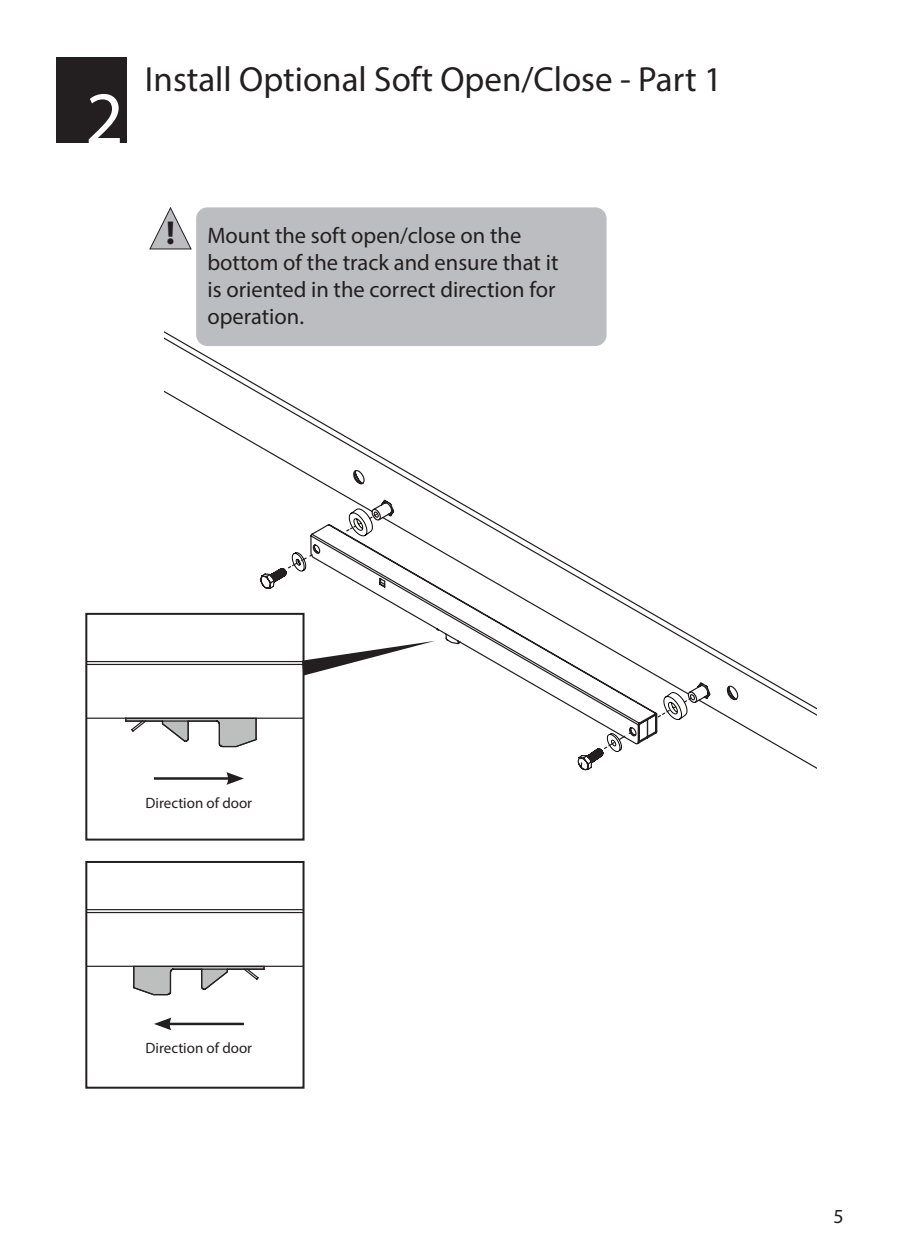
<style>
.page{position:relative;width:900px;height:1260px;background:#fff}
.page>*{position:absolute;margin:0;border:0;box-sizing:border-box;transform-origin:0 0}
.t1{font:75px "Myriad Pro";color:#fff}
.t2{font:35px "Myriad Pro";color:#231f20}
.t3{font:700 33.25px "Myriad Pro";color:#231f20}
.t4{font:22.5px/27px "Myriad Pro";color:#231f20}
.t5{font:20px "Myriad Pro";color:#231f20}
.t6{font:15px "Myriad Pro";color:#231f20}
</style>
<div class="page">
<svg style="left:165px;top:331px;width:652px;height:438px"></svg>
<svg style="left:287px;top:565px;width:346px;height:170px"></svg>
<svg style="left:577px;top:733px;width:49px;height:38px"></svg>
<svg style="left:368px;top:513px;width:240px;height:237px"></svg>
<svg style="left:291px;top:508px;width:82px;height:64px"></svg>
<svg style="left:657px;top:692px;width:36px;height:28px"></svg>
<div style="left:56px;top:57px;width:71px;height:86px;background:#231f20"></div>
<div style="left:196px;top:207px;width:411px;height:139px;background:#bcbdc0;border-radius:11px"></div>
<svg style="left:149px;top:207px;width:43px;height:42px"></svg>
<svg style="left:88px;top:641px;width:347px;height:107px"></svg>
<div style="left:85px;top:613px;width:220px;height:228px;border:2px solid #241f21"></div>
<svg style="left:88px;top:909px;width:214px;height:87px"></svg>
<div style="left:85px;top:861px;width:220px;height:228px;border:2px solid #241f21"></div>
<hr style="left:154px;top:777px;width:76px;height:3px;background:#231f20">
<svg style="left:226px;top:772px;width:18px;height:13px"></svg>
<hr style="left:168px;top:1023px;width:76px;height:2px;background:#231f20">
<svg style="left:154px;top:1018px;width:17px;height:12px"></svg>
<p class="t1" style="left:85px;top:72px;width:40px">2</p>
<p class="t2" style="left:145px;top:58px;width:579px">Install Optional Soft Open/Close - Part 1</p>
<p class="t3" style="left:166px;top:211px;width:10px">!</p>
<p class="t4" style="left:207px;top:221px;width:353px">Mount the soft open/close on the bottom of the track and ensure that it is oriented in the correct direction for operation.</p>
<p class="t6" style="left:146px;top:794px;width:108px">Direction of door</p>
<p class="t6" style="left:146px;top:1038px;width:108px">Direction of door</p>
<p class="t5" style="left:833px;top:1204px;width:12px">5</p>
</div>
